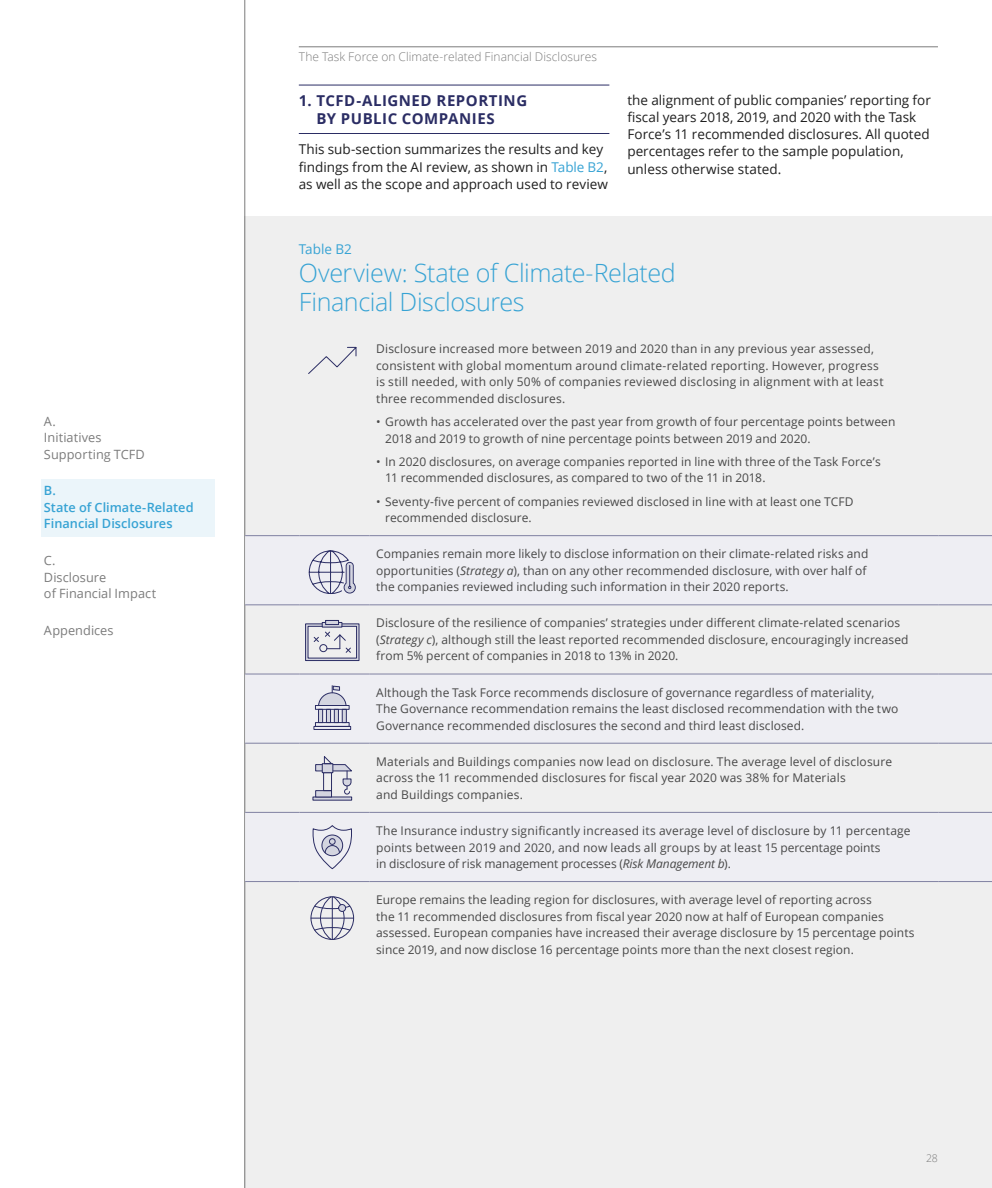
<style>
.page{position:relative;width:992px;height:1188px;background:#fff}
.page>*{position:absolute;margin:0;border:0;box-sizing:border-box;transform-origin:0 0}
.t1{font:300 25.2px/28.5px "Open Sans";letter-spacing:-.015em;color:#37a3d4}
.t2{font:700 15px/18px "Open Sans";letter-spacing:.03em;color:#2b2d64}
.t3{font:13.5px/17.2px "Open Sans";color:#1f1f1f}
.t4{font:13.5px "Open Sans";color:#37a3d4}
.t5{font:12.75px/16.5px "Open Sans";letter-spacing:.005em;color:#7c7c7c}
.t6{font:600 12.75px/16.5px "Open Sans";color:#37a3d4}
.t7{font:12px/16.5px "Open Sans";letter-spacing:.005em;color:#484848}
.t8{font:300 12px "Open Sans";letter-spacing:.005em;color:#7c7c7c}
.t9{font:300 10.5px "Open Sans";color:#7c7c7c}
.s1{color:#37a3d4}
.s2{font-style:italic}
</style>
<div class="page">
<div style="left:41px;top:480px;width:174px;height:57px;background:#ebf5fa"></div>
<hr style="left:299px;top:46px;width:638px;height:1px;background:#7c7c7c">
<hr style="left:244px;top:0;width:1px;height:1188px;background:#7c7c7c">
<hr style="left:299px;top:85px;width:310px;height:1px;background:#2b2d64">
<hr style="left:299px;top:133px;width:310px;height:1px;background:#2b2d64">
<div style="left:244px;top:216px;width:747px;height:972px;background:#efefef"></div>
<svg style="left:245px;top:536px;width:746px;height:334px"></svg>
<hr style="left:245px;top:535px;width:54px;height:1px;background:#8081a2">
<hr style="left:299px;top:535px;width:70px;height:1px;background:#8081a2">
<hr style="left:369px;top:535px;width:569px;height:1px;background:#8081a2">
<hr style="left:938px;top:535px;width:53px;height:1px;background:#8081a2">
<hr style="left:245px;top:605px;width:54px;height:1px;background:#8081a2">
<hr style="left:299px;top:605px;width:70px;height:1px;background:#8081a2">
<hr style="left:369px;top:605px;width:569px;height:1px;background:#8081a2">
<hr style="left:938px;top:605px;width:53px;height:1px;background:#8081a2">
<hr style="left:245px;top:674px;width:54px;height:1px;background:#8081a2">
<hr style="left:299px;top:674px;width:70px;height:1px;background:#8081a2">
<hr style="left:369px;top:674px;width:569px;height:1px;background:#8081a2">
<hr style="left:938px;top:674px;width:53px;height:1px;background:#8081a2">
<hr style="left:245px;top:743px;width:54px;height:1px;background:#8081a2">
<hr style="left:299px;top:743px;width:70px;height:1px;background:#8081a2">
<hr style="left:369px;top:743px;width:569px;height:1px;background:#8081a2">
<hr style="left:938px;top:743px;width:53px;height:1px;background:#8081a2">
<hr style="left:245px;top:812px;width:54px;height:1px;background:#8081a2">
<hr style="left:299px;top:812px;width:70px;height:1px;background:#8081a2">
<hr style="left:369px;top:812px;width:569px;height:1px;background:#8081a2">
<hr style="left:938px;top:812px;width:53px;height:1px;background:#8081a2">
<hr style="left:245px;top:881px;width:54px;height:1px;background:#8081a2">
<hr style="left:299px;top:881px;width:70px;height:1px;background:#8081a2">
<hr style="left:369px;top:881px;width:569px;height:1px;background:#8081a2">
<hr style="left:938px;top:881px;width:53px;height:1px;background:#8081a2">
<svg style="left:308px;top:346px;width:49px;height:28px"></svg>
<svg style="left:305px;top:622px;width:54px;height:39px"></svg>
<svg style="left:325px;top:620px;width:14px;height:5px"></svg>
<div style="left:315px;top:722px;width:34px;height:5px;border:1px solid #2b2d64"></div>
<svg style="left:318px;top:710px;width:5px;height:13px"></svg>
<svg style="left:326px;top:710px;width:5px;height:13px"></svg>
<svg style="left:334px;top:710px;width:5px;height:13px"></svg>
<svg style="left:342px;top:710px;width:4px;height:13px"></svg>
<div style="left:313px;top:726px;width:38px;height:4px;border:1px solid #2b2d64"></div>
<svg style="left:318px;top:686px;width:28px;height:19px"></svg>
<div style="left:315px;top:705px;width:34px;height:5px;border:1px solid #2b2d64"></div>
<div style="left:312px;top:797px;width:40px;height:3px;background:#d4d5e0;border:1px solid #2b2d64"></div>
<div style="left:315px;top:790px;width:17px;height:7px;background:#d4d5e0;border:1px solid #2b2d64"></div>
<div style="left:315px;top:764px;width:7px;height:7px;background:#d4d5e0;border:1px solid #2b2d64"></div>
<svg style="left:321px;top:755px;width:32px;height:40px"></svg>
<svg style="left:312px;top:825px;width:41px;height:44px"></svg>
<div style="left:329px;top:838px;width:6px;height:7px;border:1px solid #2b2d64;border-radius:50%"></div>
<div style="left:311px;top:897px;width:43px;height:43px;border:1px solid #2b2d64;border-radius:50%"></div>
<svg style="left:314px;top:896px;width:36px;height:44px"></svg>
<hr style="left:332px;top:897px;width:1px;height:42px;background:#2b2d64">
<hr style="left:311px;top:918px;width:42px;height:1px;background:#2b2d64">
<div style="left:338px;top:904px;width:8px;height:8px;background:#d4d5e0;border:1px solid #2b2d64;border-radius:50%"></div>
<svg style="left:308px;top:550px;width:48px;height:44px"></svg>
<p class="t5" style="left:44px;top:412px;width:102px">A.<br>Initiatives<br>Supporting TCFD</p>
<p class="t6" style="left:44px;top:482px;width:151px">B.<br>State of Climate-Related<br>Financial Disclosures</p>
<p class="t5" style="left:44px;top:552px;width:114px">C.<br>Disclosure<br>of Financial Impact</p>
<p class="t5" style="left:44px;top:622px;width:71px">Appendices</p>
<p class="t8" style="left:299px;top:48px;width:300px">The Task Force on Climate-related Financial Disclosures</p>
<p class="t2" style="left:316px;top:91px;width:212px;text-indent:-18px">1. TCFD-ALIGNED REPORTING<br>BY PUBLIC COMPANIES</p>
<p class="t3" style="left:299px;top:141px;width:311px">This sub-section summarizes the results and key findings from the AI review, as shown in <span class="s1">Table B2</span>, as well as the scope and approach used to review</p>
<p class="t3" style="left:627px;top:91px;width:305px">the alignment of public companies’ reporting for fiscal years 2018, 2019, and 2020 with the Task Force’s 11 recommended disclosures. All quoted percentages refer to the sample population, unless otherwise stated.</p>
<p class="t4" style="left:299px;top:239px;width:54px">Table B2</p>
<h1 class="t1" style="left:299px;top:258px;width:378px">Overview: State of Climate-Related<br>Financial Disclosures</h1>
<p class="t7" style="left:376px;top:340px;width:509px">Disclosure increased more between 2019 and 2020 than in any previous year assessed, consistent with global momentum around climate-related reporting. However, progress is still needed, with only 50% of companies reviewed disclosing in alignment with at least three recommended disclosures.</p>
<p class="t7" style="left:385px;top:413px;width:511px;text-indent:-9px">• Growth has accelerated over the past year from growth of four percentage points between<br>2018 and 2019 to growth of nine percentage points between 2019 and 2020.</p>
<p class="t7" style="left:385px;top:453px;width:497px;text-indent:-9px">• In 2020 disclosures, on average companies reported in line with three of the Task Force’s<br>11 recommended disclosures, as compared to two of the 11 in 2018.</p>
<p class="t7" style="left:385px;top:493px;width:470px;text-indent:-9px">• Seventy-five percent of companies reviewed disclosed in line with at least one TCFD recommended disclosure.</p>
<p class="t7" style="left:376px;top:545px;width:493px">Companies remain more likely to disclose information on their climate-related risks and opportunities (<span class="s2">Strategy a</span>), than on any other recommended disclosure, with over half of the companies reviewed including such information in their 2020 reports.</p>
<p class="t7" style="left:376px;top:615px;width:534px">Disclosure of the resilience of companies’ strategies under different climate-related scenarios (<span class="s2">Strategy c</span>), although still the least reported recommended disclosure, encouragingly increased from 5% percent of companies in 2018 to 13% in 2020.</p>
<p class="t7" style="left:376px;top:684px;width:523px">Although the Task Force recommends disclosure of governance regardless of materiality,<br>The Governance recommendation remains the least disclosed recommendation with the two<br>Governance recommended disclosures the second and third least disclosed.</p>
<p class="t7" style="left:376px;top:753px;width:517px">Materials and Buildings companies now lead on disclosure. The average level of disclosure across the 11 recommended disclosures for fiscal year 2020 was 38% for Materials<br>and Buildings companies.</p>
<p class="t7" style="left:376px;top:822px;width:536px">The Insurance industry significantly increased its average level of disclosure by 11 percentage points between 2019 and 2020, and now leads all groups by at least 15 percentage points<br>in disclosure of risk management processes (<span class="s2">Risk Management b</span>).</p>
<p class="t7" style="left:376px;top:891px;width:540px">Europe remains the leading region for disclosures, with average level of reporting across<br>the 11 recommended disclosures from fiscal year 2020 now at half of European companies assessed. European companies have increased their average disclosure by 15 percentage points since 2019, and now disclose 16 percentage points more than the next closest region.</p>
<p class="t9" style="left:925px;top:1151px;width:13px">28</p>
</div>
